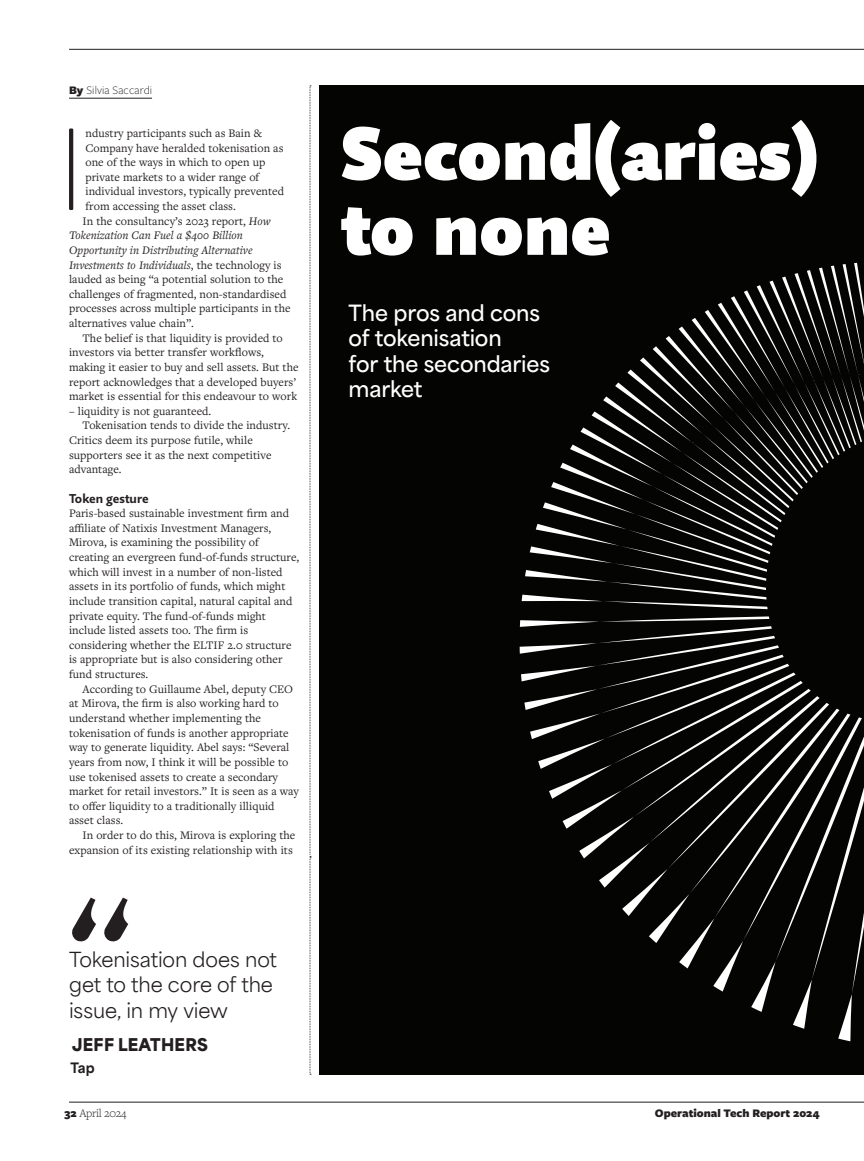
<style>
.page{position:relative;width:864px;height:1161px;background:#fff}
.page>*{position:absolute;margin:0;border:0;box-sizing:border-box;transform-origin:0 0}
.TDD__Drop_cap{font:100 116.4px "Greycliff CF";color:#231f20}
.TDD__Body_Indented{font:900 75px/75px "Quire Sans Pro";color:#fff}
.TDD__Standfirst{font:600 21px/25.5px "Area Normal";letter-spacing:-.005em;color:#fff}
.TDD__PQ_quote{font:19.5px/25.5px "Area Normal";letter-spacing:-.01em;color:#231f20}
.TDD__PQ_attribution{font:900 16.5px "Area Normal";letter-spacing:.015em;color:#231f20}
.TDD__PQ_Firm{font:800 13.5px "Area Normal";color:#231f20}
.TDD__Crosshead{font:700 12.75px "Quire Sans Pro";letter-spacing:.005em;color:#231f20}
.TDD__Body_Indented-2{font:12px/14.7px "Freight Text Pro";letter-spacing:.005em;color:#231f20}
.TDD__Body_no_indent{font:12px/14.7px "Freight Text Pro";letter-spacing:.005em;color:#231f20}
.TDD__Drop_cap-2{font:12px/14.7px "Freight Text Pro";letter-spacing:.005em;color:#231f20}
.t1{font:900 12px "Freight Sans Pro";color:#231f20}
.TDD__Author_Byline{font:300 12px "Freight Sans Pro";letter-spacing:.01em;color:#231f20}
.t2{font:300 12px "Freight Text Pro";letter-spacing:-.02em;color:#231f20}
.s1{font-weight:900}
.s2{font-style:italic}
.s3{font-family:"Freight Sans Pro";font-weight:900}
</style>
<div class="page">
<div style="left:319px;top:86px;width:544px;height:988px;background:#040503"></div>
<svg style="left:519px;top:616px;width:344px;height:425px"></svg>
<svg style="left:521px;top:263px;width:342px;height:346px"></svg>
<hr style="left:69px;top:98px;width:83px;height:1px;background:#231f20">
<svg style="left:72px;top:897px;width:56px;height:45px"></svg>
<hr style="left:69px;top:1102px;width:794px;height:1px;background:#231f20">
<hr style="left:69px;top:49px;width:794px;height:1px;background:#231f20">
<svg style="left:309px;top:85px;width:2px;height:990px"></svg>
<p class="TDD__Author_Byline" style="left:69px;top:82px;width:85px"><span class="s1">By</span> Silvia Saccardi</p>
<p class="TDD__Drop_cap" style="left:58px;top:83px;width:28px">I</p>
<p class="TDD__Drop_cap-2" style="left:85px;top:125px;width:200px">ndustry participants such as Bain &amp; Company have heralded tokenisation as one of the ways in which to open up private markets to a wider range of individual investors, typically prevented from accessing the asset class.</p>
<p class="TDD__Body_Indented-2" style="left:69px;top:213px;width:223px;text-indent:14px">In the consultancy’s 2023 report, <span class="s2">How Tokenization Can Fuel a $400 Billion Opportunity in Distributing Alternative Investments to Individuals</span>, the technology is lauded as being “a potential solution to the challenges of fragmented, non-standardised processes across multiple participants in the alternatives value chain”.</p>
<p class="TDD__Body_Indented-2" style="left:69px;top:330px;width:231px;text-indent:14px">The belief is that liquidity is provided to investors via better transfer workflows, making it easier to buy and sell assets. But the report acknowledges that a developed buyers’ market is essential for this endeavour to work</p>
<p class="TDD__Body_Indented-2" style="left:69px;top:403px;width:144px">– liquidity is not guaranteed.</p>
<p class="TDD__Body_Indented-2" style="left:69px;top:418px;width:222px;text-indent:14px">Tokenisation tends to divide the industry.<br>Critics deem its purpose futile, while supporters see it as the next competitive advantage.</p>
<p class="TDD__Crosshead" style="left:69px;top:490px;width:81px">Token gesture</p>
<p class="TDD__Body_no_indent" style="left:69px;top:505px;width:232px">Paris-based sustainable investment firm and affiliate of Natixis Investment Managers, Mirova, is examining the possibility of creating an evergreen fund-of-funds structure, which will invest in a number of non-listed assets in its portfolio of funds, which might include transition capital, natural capital and private equity. The fund-of-funds might include listed assets too. The firm is considering whether the ELTIF 2.0 structure is appropriate but is also considering other fund structures.</p>
<p class="TDD__Body_Indented-2" style="left:69px;top:681px;width:231px;text-indent:14px">According to Guillaume Abel, deputy CEO at Mirova, the firm is also working hard to understand whether implementing the tokenisation of funds is another appropriate way to generate liquidity. Abel says: “Several years from now, I think it will be possible to use tokenised assets to create a secondary market for retail investors.” It is seen as a way to offer liquidity to a traditionally illiquid asset class.</p>
<p class="TDD__Body_Indented-2" style="left:69px;top:827px;width:228px;text-align:right">In order to do this, Mirova is exploring the expansion of its existing relationship with its</p>
<p class="TDD__Body_Indented" style="left:341px;top:114px;width:478px">Second(aries) to none</p>
<p class="TDD__Standfirst" style="left:348px;top:297px;width:203px">The pros and cons of tokenisation<br>for the secondaries market</p>
<p class="TDD__PQ_quote" style="left:69px;top:944px;width:209px">Tokenisation does not get to the core of the issue, in my view</p>
<p class="TDD__PQ_attribution" style="left:72px;top:1030px;width:137px">JEFF LEATHERS</p>
<p class="TDD__PQ_Firm" style="left:70px;top:1055px;width:26px">Tap</p>
<p class="t2" style="left:65px;top:1105px;width:63px"><span class="s3">32</span> April 2024</p>
<p class="t1" style="left:654px;top:1104px;width:166px">Operational Tech Report 2024</p>
</div>
